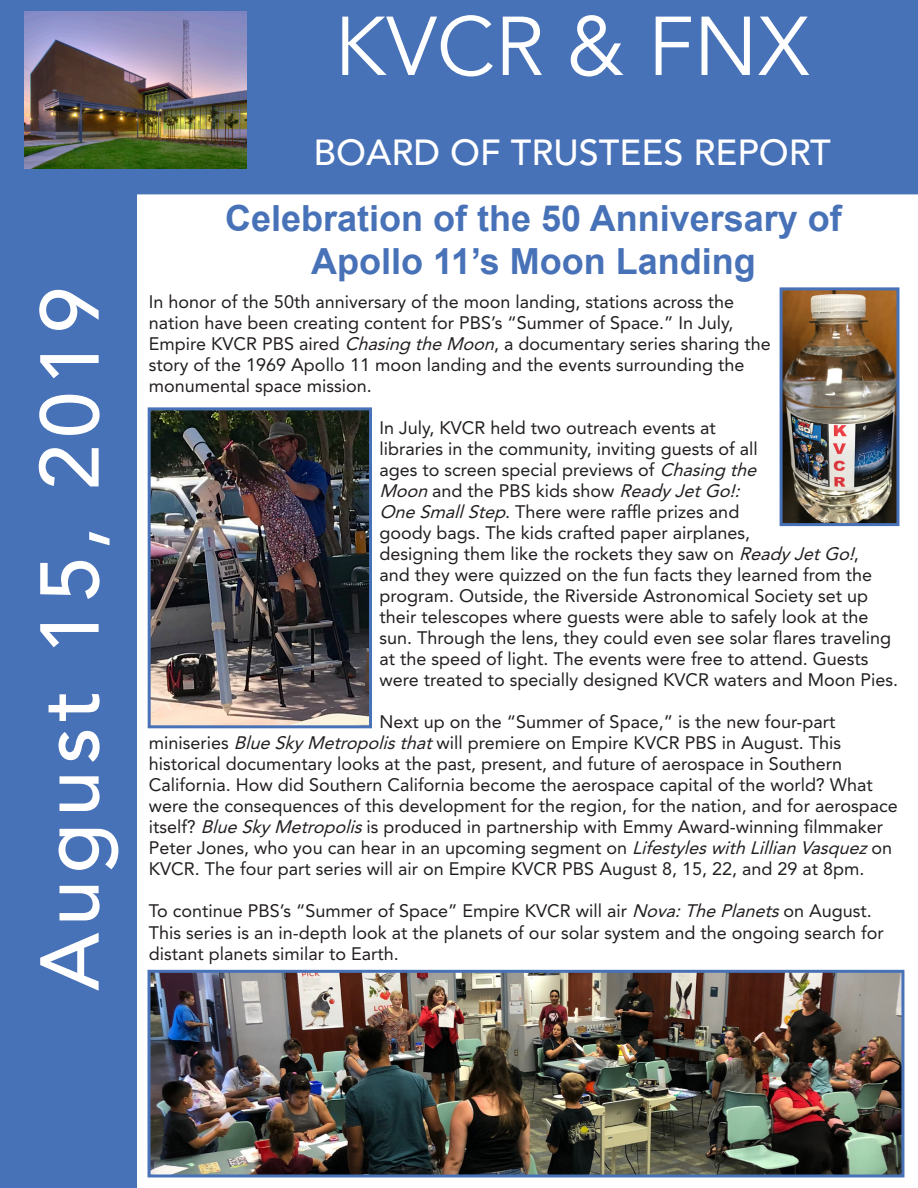
<style>
.page{position:relative;width:918px;height:1188px;background:#fff}
.page>*{position:absolute;margin:0;border:0;box-sizing:border-box;transform-origin:0 0}
.t1{font:500 82.5px "Avenir LT Std";letter-spacing:.08em;color:#fff}
.t2{font:82.5px "Avenir LT Std";color:#fff}
.t3{font:700 36px "Arial";color:#4872b8}
.t4{font:500 36px "Avenir LT Std";color:#fff}
.t5{font:18px/21px "Avenir LT Std";color:#231f20}
.s1{font-style:italic}
</style>
<div class="page">
<div style="left:0;top:194px;width:137px;height:994px;background:#4872b8"></div>
<div style="left:0;top:0;width:918px;height:194px;background:#4872b8"></div>
<img style="left:25px;top:12px;width:221px;height:156px">
<img style="left:784px;top:291px;width:111px;height:231px">
<div style="left:780px;top:287px;width:119px;height:239px;border:3px solid #4872b8"></div>
<img style="left:152px;top:974px;width:748px;height:200px">
<div style="left:148px;top:970px;width:756px;height:208px;border:3px solid #4872b8"></div>
<img style="left:152px;top:411px;width:216px;height:313px">
<div style="left:148px;top:407px;width:224px;height:321px;border:3px solid #4872b8"></div>
<p class="t1" style="left:22px;top:991px;width:705px;rotate:-90deg">August 15, 2019</p>
<p class="t2" style="left:334px;top:-1px;width:477px">KVCR &amp; FNX</p>
<p class="t4" style="left:313px;top:132px;width:519px">BOARD OF TRUSTEES REPORT</p>
<p class="t3" style="left:225px;top:193px;width:618px">Celebration of the 50 Anniversary of</p>
<p class="t3" style="left:311px;top:236px;width:446px">Apollo 11’s Moon Landing</p>
<p class="t5" style="left:149px;top:292px;width:623px">In honor of the 50th anniversary of the moon landing, stations across the nation have been creating content for PBS’s “Summer of Space.” In July, Empire KVCR PBS aired <span class="s1">Chasing theMoon</span>, a documentary series sharing the story of the 1969 Apollo 11 moon landing and the events surrounding the monumental space mission.</p>
<p class="t5" style="left:380px;top:418px;width:384px">In July, KVCR held two outreach events at libraries in the community, inviting guests of all ages to screen special previews of <span class="s1">Chasing the Moon</span>a n d t h e P B S k i d s s h o w <span class="s1">ReadyJetGo!:</span></p>
<p class="t5" style="left:380px;top:502px;width:520px"><span class="s1">OneSmallStep</span>. There were raffle prizes and<br>goody bags. The kids crafted paper airplanes,<br>designing them like the rockets they saw on <span class="s1">ReadyJetGo!</span>,<br>and they were quizzed on the fun facts they learned from the program. Outside, the Riverside Astronomical Society set up their telescopes where guests were able to safely look at the sun. Through the lens, they could even see solar flares traveling at the speed of light. The events were free to attend. Guests were treated to specially designed KVCR waters and Moon Pies.</p>
<p class="t5" style="left:149px;top:712px;width:750px;text-indent:231px">Next up on the “Summer of Space,” is the new four-part miniseries <span class="s1">BlueSkyMetropolisthat</span>will premiere on Empire KVCR PBS in August. This historical documentary looks at the past, present, and future of aerospace in Southern California. How did Southern California become the aerospace capital of the world? What were the consequences of this development for the region, for the nation, and for aerospace itself? <span class="s1">BlueSkyMetropolis</span>is produced in partnership with Emmy Award-winning filmmaker Peter Jones, who you can hear in an upcoming segment on <span class="s1">LifestyleswithLillianVasquez</span>on KVCR. The four part series will air on Empire KVCR PBS August 8, 15, 22, and 29 at 8pm.</p>
<p class="t5" style="left:149px;top:900px;width:737px;line-height:21.6px">To continue PBS’s “Summer of Space” Empire KVCR will air <span class="s1">Nova:ThePlanets</span>on August.<br>This series is an in-depth look at the planets of our solar system and the ongoing search for</p>
<p class="t5" style="left:149px;top:943px;width:252px">distant planets similar to Earth.</p>
</div>
